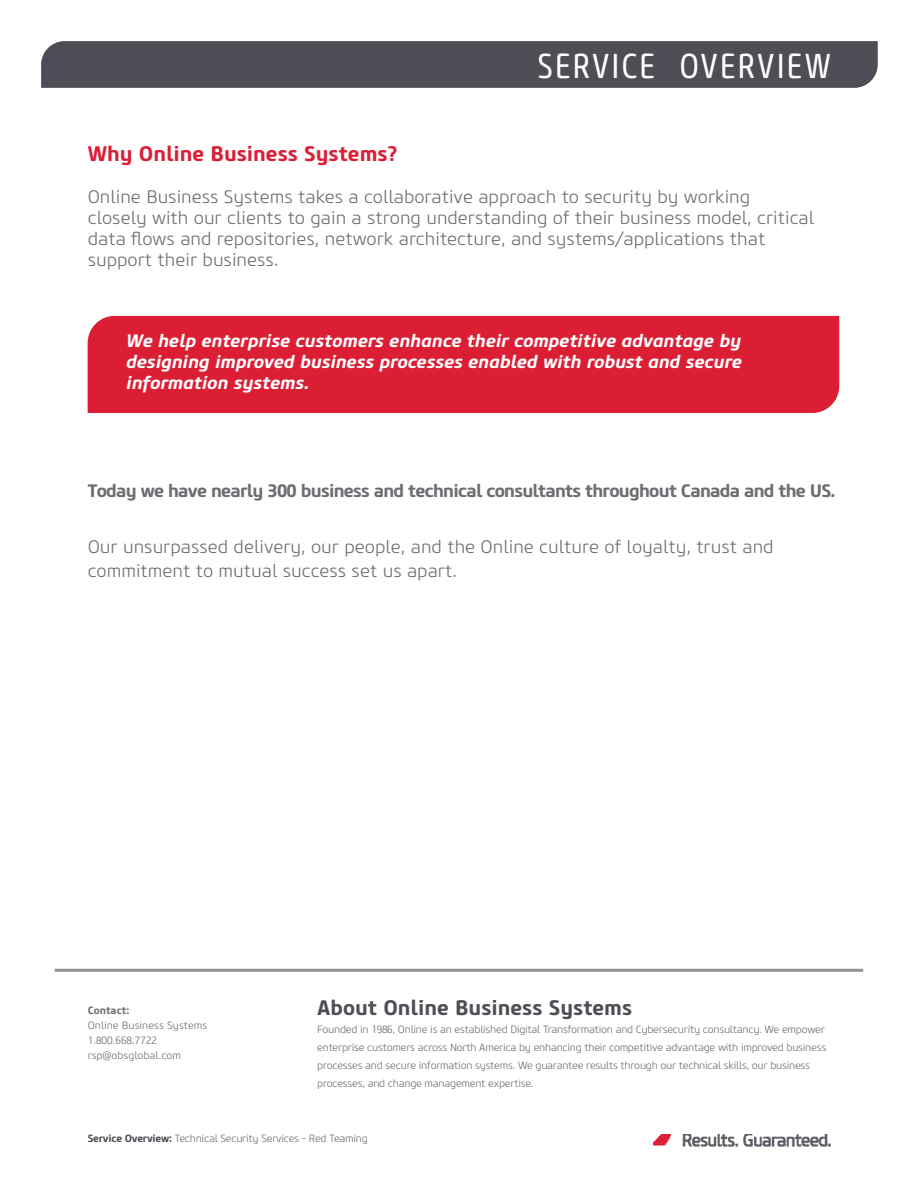
<style>
.page{position:relative;width:918px;height:1188px;background:#fff}
.page>*{position:absolute;margin:0;border:0;box-sizing:border-box;transform-origin:0 0}
.Document_Type{font:34.5px "Core Sans M47 Cn";letter-spacing:.06em;color:#fff}
.Heading{font:700 21px "Core Sans M65";color:#4f4e56}
.t1{font:700 21px "Core Sans M65";color:#dc1e35}
.Body{font:300 18px/21px "Core Sans M35";color:#6f6c72}
.t2{font:italic 700 18px "Core Sans M65";color:#fff}
.t3{font:700 18px "Core Sans M65";letter-spacing:-.04em;color:#6f6c72}
.Heading-2{font:300 10.5px/18px "Core Sans M35";letter-spacing:-.025em;color:#6f6c72}
.Small_Text{font:300 10.5px "Core Sans M35";letter-spacing:-.025em;color:#6f6c72}
.Heading-3{font:300 10.5px "Core Sans M35";color:#6f6c72}
.t4{font:700 10.5px "Core Sans M65";color:#6f6c72}
.s1{font-style:italic}
.s2{font-family:"Core Sans M65";font-weight:700;color:#4f4e56}
</style>
<div class="page">
<img style="left:654px;top:1134px;width:176px;height:13px">
<div style="left:88px;top:316px;width:751px;height:97px;background:#dc1e35"></div>
<div style="left:41px;top:41px;width:837px;height:47px;background:#4f4e56"></div>
<hr style="left:55px;top:969px;width:808px;height:3px;background:#939096">
<p class="Document_Type" style="left:537px;top:45px;width:295px">SERVICE OVERVIEW</p>
<p class="t1" style="left:88px;top:140px;width:312px">Why Online Business Systems?</p>
<p class="Body" style="left:88px;top:187px;width:664px">Online Business Systems takes a collaborative approach to security by working</p>
<p class="Body" style="left:88px;top:208px;width:728px">closely with our clients to gain a strong understanding of their business model, critical data flows and repositories, network architecture, and systems/applications that</p>
<p class="Body" style="left:88px;top:250px;width:192px">support their business.</p>
<p class="t2" style="left:126px;top:329px;width:616px">We help enterprise customers enhance their competitive advantage by</p>
<p class="t2" style="left:126px;top:350px;width:617px">designing improved business processes enabled with robust and secure</p>
<p class="t2" style="left:126px;top:371px;width:184px">information systems.</p>
<p class="t3" style="left:88px;top:479px;width:750px">Today we have nearly 300 business and technical consultants throughout Canada and the US<span class="s1">.</span></p>
<p class="Body" style="left:88px;top:535px;width:687px;line-height:24px">Our unsurpassed delivery, our people, and the Online culture of loyalty, trust and commitment to mutual success set us apart.</p>
<p class="t4" style="left:88px;top:1004px;width:43px">Contact:</p>
<p class="Heading-3" style="left:88px;top:1019px;width:121px">Online Business Systems</p>
<p class="Heading-3" style="left:88px;top:1034px;width:71px">1.800.668.7722</p>
<p class="Heading-3" style="left:88px;top:1049px;width:95px">rsp@obsglobal.com</p>
<p class="Heading" style="left:317px;top:994px;width:316px">About Online Business Systems</p>
<p class="Heading-2" style="left:317px;top:1021px;width:511px">Founded in 1986, Online is an established Digital Transformation and Cybersecurity consultancy. We empower enterprise customers across North America by enhancing their competitive advantage with improved business processes and secure information systems. We guarantee results through our technical skills, our business processes, and change management expertise.</p>
<p class="Small_Text" style="left:88px;top:1132px;width:282px"><span class="s2">Service Overview:</span> Technical Security Services - Red Teaming</p>
</div>
